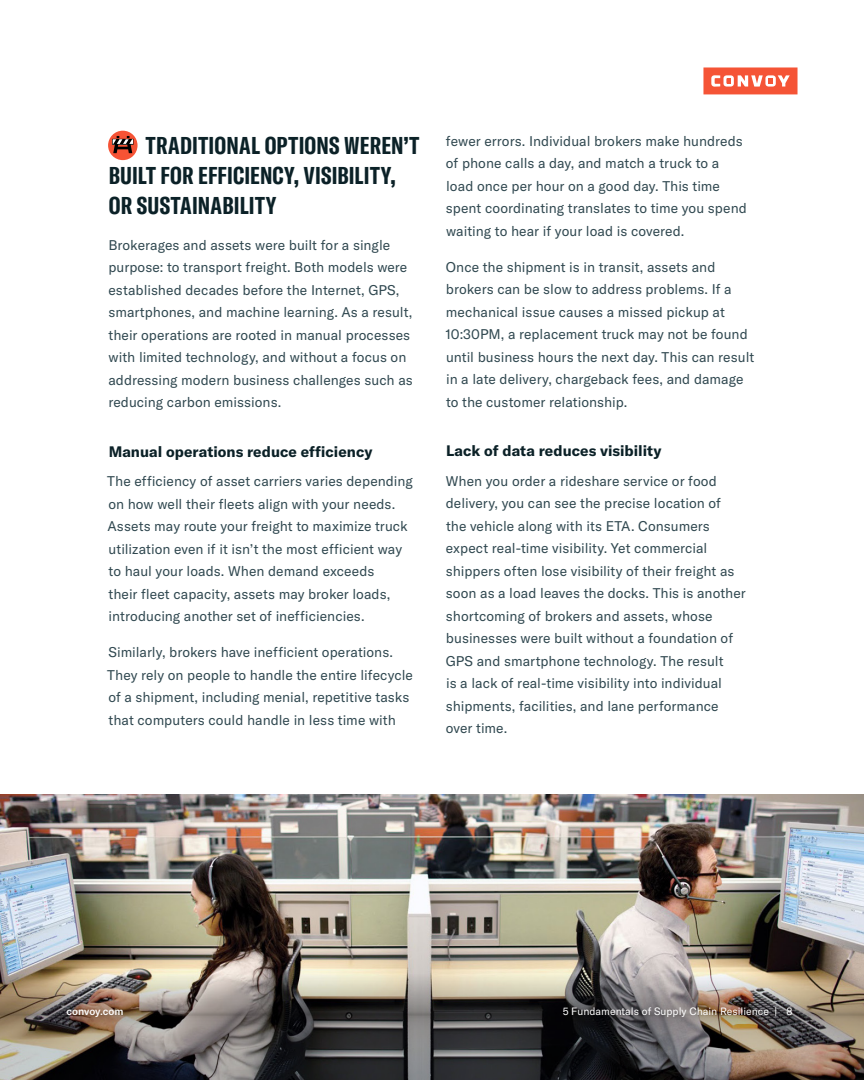
<style>
.page{position:relative;width:864px;height:1080px;background:#fff}
.page>*{position:absolute;margin:0;border:0;box-sizing:border-box;transform-origin:0 0}
.t1{font:700 extra-condensed 24px/30px "GT America";letter-spacing:.01em;color:#0b2127}
.t2{font:700 15px "GT America";color:#0b2127}
.t3{font:13.8px/22.5px "GT America";letter-spacing:.005em;color:#304850}
.t4{font:10.5px "GT America";color:#fff}
.t5{font:500 10.5px "GT America";color:#fff}
</style>
<div class="page">
<svg style="left:703px;top:67px;width:95px;height:27px;background:#f6775f"></svg>
<div style="left:108px;top:131px;width:30px;height:29px;background:#f65335;border-radius:50%"></div>
<img style="left:0;top:795px;width:864px;height:142px">
<img style="left:0;top:937px;width:864px;height:143px">
<svg style="left:112px;top:136px;width:22px;height:17px"></svg>
<h1 class="t1" style="left:109px;top:130px;width:312px;text-indent:37px">TRADITIONAL OPTIONS WEREN’T<br>BUILT FOR EFFICIENCY, VISIBILITY,<br>OR SUSTAINABILITY</h1>
<p class="t3" style="left:108px;top:234px;width:306px">Brokerages and assets were built for a single purpose: to transport freight. Both models were established decades before the Internet, GPS, smartphones, and machine learning. As a result, their operations are rooted in manual processes with limited technology, and without a focus on addressing modern business challenges such as reducing carbon emissions.</p>
<p class="t2" style="left:109px;top:442px;width:265px">Manual operations reduce efficiency</p>
<p class="t3" style="left:107px;top:470px;width:307px">The efficiency of asset carriers varies depending on how well their fleets align with your needs.<br>Assets may route your freight to maximize truck utilization even if it isn’t the most efficient way to haul your loads. When demand exceeds<br>their fleet capacity, assets may broker loads, introducing another set of inefficiencies.</p>
<p class="t3" style="left:107px;top:641px;width:307px">Similarly, brokers have inefficient operations.<br>They rely on people to handle the entire lifecycle of a shipment, including menial, repetitive tasks that computers could handle in less time with</p>
<p class="t3" style="left:446px;top:130px;width:303px">fewer errors. Individual brokers make hundreds of phone calls a day, and match a truck to a load once per hour on a good day. This time spent coordinating translates to time you spend waiting to hear if your load is covered.</p>
<p class="t3" style="left:445px;top:256px;width:310px">Once the shipment is in transit, assets and brokers can be slow to address problems. If a mechanical issue causes a missed pickup at 10:30PM, a replacement truck may not be found until business hours the next day. This can result in a late delivery, chargeback fees, and damage to the customer relationship.</p>
<p class="t2" style="left:446px;top:442px;width:217px">Lack of data reduces visibility</p>
<p class="t3" style="left:446px;top:470px;width:302px">When you order a rideshare service or food delivery, you can see the precise location of<br>the vehicle along with its ETA. Consumers expect real-time visibility. Yet commercial shippers often lose visibility of their freight as soon as a load leaves the docks. This is another shortcoming of brokers and assets, whose businesses were built without a foundation of GPS and smartphone technology. The result<br>is a lack of real-time visibility into individual shipments, facilities, and lane performance over time.</p>
<p class="t5" style="left:66px;top:1005px;width:58px">convoy.com</p>
<p class="t4" style="left:563px;top:1005px;width:231px">5 Fundamentals of Supply Chain Resilience | 8</p>
</div>
